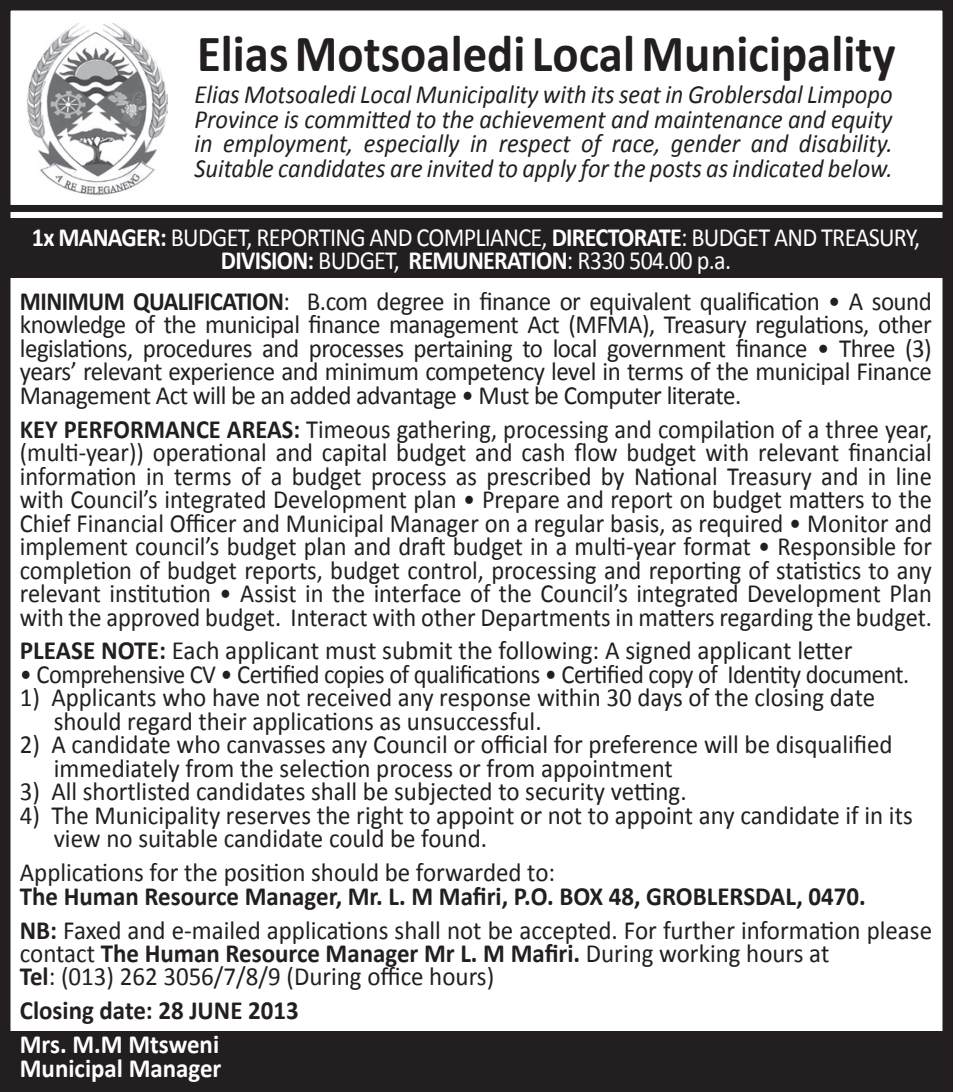
<style>
.page{position:relative;width:953px;height:1092px;background:#fff}
.page>*{position:absolute;margin:0;border:0;box-sizing:border-box;transform-origin:0 0}
.t1{font:700 52.5px "Calibri";color:#231f20;scale:.93 1}
.t2{font:26.25px/23.4px "Calibri";color:#231f20;scale:.95 1}
.t3{font:26.25px/23.4px "Calibri";color:#231f20;text-align:justify;scale:.93 1}
.t4{font:26.25px/23.4px "Calibri";color:#231f20;text-align:justify;scale:.92 1}
.t5{font:italic 26.25px/24.5px "Calibri";color:#231f20;text-align:justify;scale:.93 1}
.t6{font:26.25px/23.4px "Calibri";letter-spacing:-.03em;color:#fff;text-align:center;scale:.92 1}
.t7{font:26.25px "Calibri";letter-spacing:-.02em;color:#231f20;scale:.93 1}
.t8{font:26.25px "Calibri";color:#231f20;scale:.96 1}
.t9{font:700 26.25px/23.4px "Calibri";color:#fff;scale:.95 1}
.t10{font:700 26.25px "Calibri";color:#231f20;scale:.95 1}
.s1{font-weight:700}
</style>
<div class="page">
<div style="left:0;top:218px;width:952px;height:60px;background:#231f20"></div>
<div style="left:0;top:1030px;width:952px;height:58px;background:#231f20"></div>
<img style="left:26px;top:24px;width:141px;height:171px">
<div style="left:0;top:205px;width:952px;height:7px;background:#231f20"></div>
<div style="left:0;top:0;width:952px;height:1091px;border:10px solid #231f20"></div>
<h1 class="t1" style="left:197px;top:20px;width:752px">Elias Motsoaledi Local Municipality</h1>
<p class="t5" style="left:194px;top:81px;width:752px">Elias Motsoaledi Local Municipality with its seat in Groblersdal Limpopo Province is committed to the achievement and maintenance and equity in employment, especially in respect of race, gender and disability.<br>Suitable candidates are invited to apply for the posts as indicated below.</p>
<p class="t6" style="left:32px;top:225px;width:966px"><span class="s1">1x MANAGER:</span> BUDGET, REPORTING AND COMPLIANCE, <span class="s1">DIRECTORATE</span>: BUDGET AND TREASURY,<br><span class="s1">DIVISION:</span> BUDGET, <span class="s1">REMUNERATION</span>: R330 504.00 p.a.</p>
<p class="t4" style="left:20px;top:289px;width:992px"><span class="s1">MINIMUM QUALIFICATION</span>: B.com degree in finance or equivalent qualification • A sound knowledge of the municipal finance management Act (MFMA), Treasury regulations, other legislations, procedures and processes pertaining to local government finance • Three (3) years’ relevant experience and minimum competency level in terms of the municipal Finance Management Act will be an added advantage • Must be Computer literate.</p>
<p class="t3" style="left:20px;top:417px;width:982px"><span class="s1">KEY PERFORMANCE AREAS:</span> Timeous gathering, processing and compilation of a three year, (multi-year)) operational and capital budget and cash flow budget with relevant financial information in terms of a budget process as prescribed by National Treasury and in line with Council’s integrated Development plan • Prepare and report on budget matters to the Chief Financial Officer and Municipal Manager on a regular basis, as required • Monitor and implement council’s budget plan and draft budget in a multi-year format • Responsible for completion of budget reports, budget control, processing and reporting of statistics to any relevant institution • Assist in the interface of the Council’s integrated Development Plan with the approved budget. Interact with other Departments in matters regarding the budget.</p>
<p class="t8" style="left:20px;top:634px;width:868px"><span class="s1">PLEASE NOTE:</span> Each applicant must submit the following: A signed applicant letter</p>
<p class="t7" style="left:20px;top:657px;width:957px">• Comprehensive CV • Certified copies of qualifications • Certified copy of Identity document.</p>
<p class="t2" style="left:54px;top:686px;width:866px;text-indent:-34px">1) Applicants who have not received any response within 30 days of the closing date should regard their applications as unsuccessful.</p>
<p class="t2" style="left:54px;top:733px;width:884px;text-indent:-34px">2) A candidate who canvasses any Council or official for preference will be disqualified immediately from the selection process or from appointment</p>
<p class="t2" style="left:20px;top:779px;width:703px">3) All shortlisted candidates shall be subjected to security vetting.</p>
<p class="t2" style="left:54px;top:803px;width:905px;text-indent:-34px">4) The Municipality reserves the right to appoint or not to appoint any candidate if in its view no suitable candidate could be found.</p>
<p class="t2" style="left:20px;top:860px;width:565px">Applications for the position should be forwarded to:</p>
<p class="t2" style="left:20px;top:878px;width:961px;line-height:33.9px"><span class="s1">The Human Resource Manager, Mr. L. M Mafiri, P.O. BOX 48, GROBLERSDAL, 0470.<br>NB:</span> Faxed and e-mailed applications shall not be accepted. For further information please</p>
<p class="t2" style="left:20px;top:941px;width:853px">contact <span class="s1">The Human Resource Manager Mr L. M Mafiri.</span> During working hours at<br><span class="s1">Tel</span>: (013) 262 3056/7/8/9 (During office hours)</p>
<p class="t10" style="left:20px;top:993px;width:295px">Closing date: 28 JUNE 2013</p>
<p class="t9" style="left:20px;top:1032px;width:214px">Mrs. M.M Mtsweni<br>Municipal Manager</p>
</div>
